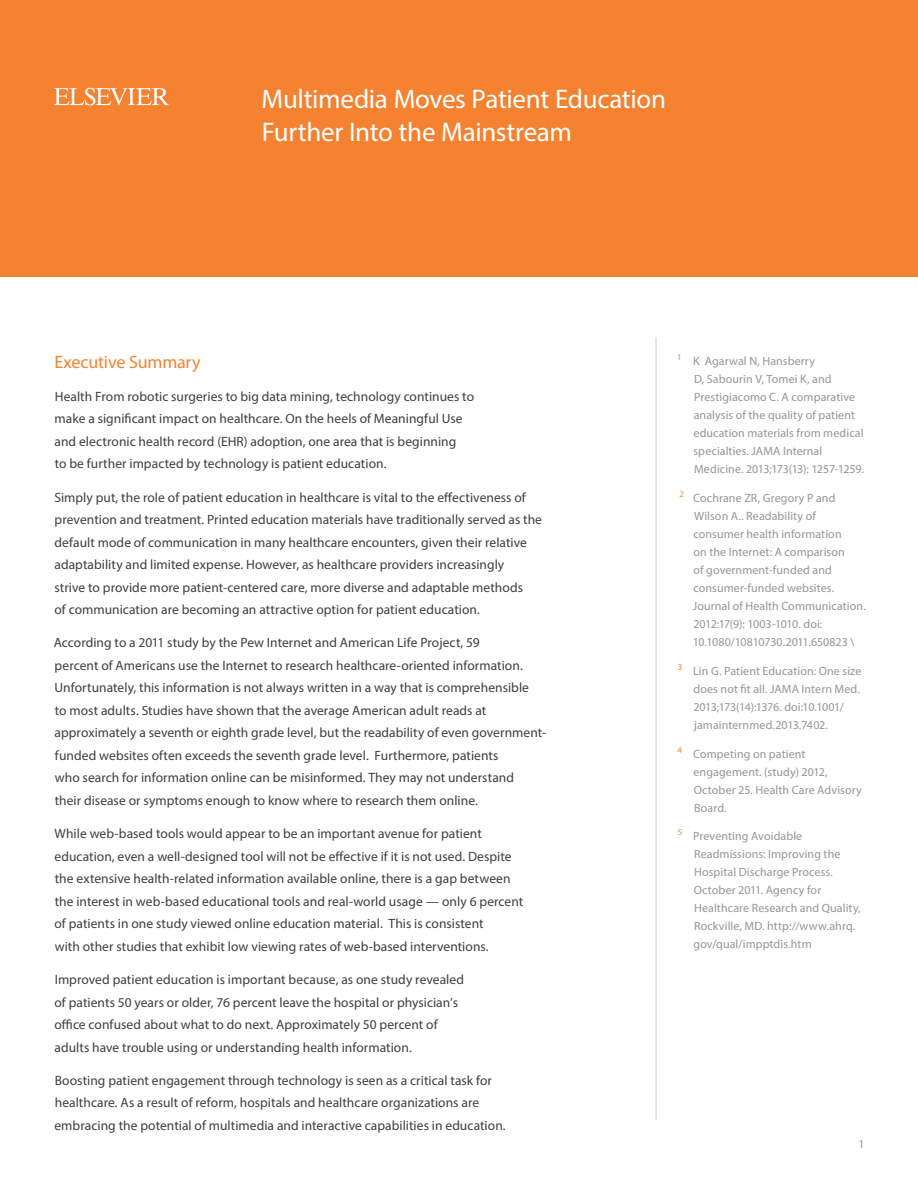
<style>
.page{position:relative;width:918px;height:1188px;background:#fff}
.page>*{position:absolute;margin:0;border:0;box-sizing:border-box;transform-origin:0 0}
.t1{font:27px/33px "Myriad Pro";letter-spacing:-.01em;color:#fff}
.Subhead{font:18px "Myriad Pro";letter-spacing:-.01em;color:#f48231}
.Body_Copy{font:13.5px/22.5px "Myriad Pro";letter-spacing:.005em;color:#3e3e3f}
.t2{font:12px/18px "Myriad Pro";letter-spacing:.005em;color:#939598}
</style>
<div class="page">
<hr style="left:655px;top:338px;width:2px;height:782px;background:#dcdddf">
<div style="left:0;top:0;width:918px;height:277px;background:#f48231"></div>
<svg style="left:54px;top:88px;width:115px;height:17px"></svg>
<p class="t1" style="left:262px;top:82px;width:406px">Multimedia Moves Patient Education<br>Further Into the Mainstream</p>
<p class="Subhead" style="left:54px;top:350px;width:148px">Executive Summary</p>
<p class="Body_Copy" style="left:55px;top:385px;width:421px">Health From robotic surgeries to big data mining, technology continues to make a significant impact on healthcare. On the heels of Meaningful Use and electronic health record (EHR) adoption, one area that is beginning<br>to be further impacted by technology is patient education.</p>
<p class="Body_Copy" style="left:54px;top:486px;width:489px">Simply put, the role of patient education in healthcare is vital to the effectiveness of prevention and treatment. Printed education materials have traditionally served as the default mode of communication in many healthcare encounters, given their relative adaptability and limited expense. However, as healthcare providers increasingly<br>strive to provide more patient-centered care, more diverse and adaptable methods<br>of communication are becoming an attractive option for patient education.</p>
<p class="Body_Copy" style="left:54px;top:631px;width:494px">According to a 2011 study by the Pew Internet and American Life Project, 59<br>percent of Americans use the Internet to research healthcare-oriented information.<br>Unfortunately, this information is not always written in a way that is comprehensible<br>to most adults. Studies have shown that the average American adult reads at approximately a seventh or eighth grade level, but the readability of even government&shy;funded websites often exceeds the seventh grade level. Furthermore, patients<br>who search for information online can be misinformed. They may not understand<br>their disease or symptoms enough to know where to research them online.</p>
<p class="Body_Copy" style="left:54px;top:822px;width:470px">While web-based tools would appear to be an important avenue for patient education, even a well-designed tool will not be effective if it is not used. Despite the extensive health-related information available online, there is a gap between the interest in web-based educational tools and real-world usage — only 6 percent of patients in one study viewed online education material. This is consistent<br>with other studies that exhibit low viewing rates of web-based interventions.</p>
<p class="Body_Copy" style="left:54px;top:968px;width:411px">Improved patient education is important because, as one study revealed of patients 50 years or older, 76 percent leave the hospital or physician’s office confused about what to do next. Approximately 50 percent of adults have trouble using or understanding health information.</p>
<p class="Body_Copy" style="left:54px;top:1069px;width:453px">Boosting patient engagement through technology is seen as a critical task for healthcare. As a result of reform, hospitals and healthcare organizations are embracing the potential of multimedia and interactive capabilities in education.</p>
<p class="t2" style="left:694px;top:352px;width:172px;text-indent:-16px"><sup>1</sup> K Agarwal N, Hansberry<br>D, Sabourin V, Tomei K, and<br>Prestigiacomo C. A comparative analysis of the quality of patient education materials from medical specialties. JAMA Internal<br>Medicine. 2013;173(13): 1257-1259.</p>
<p class="t2" style="left:693px;top:489px;width:175px;text-indent:-13px"><sup>2</sup> Cochrane ZR, Gregory P and<br>Wilson A.. Readability of consumer health information<br>on the Internet: A comparison<br>of government-funded and consumer-funded websites.<br>Journal of Health Communication.<br>2012:17(9): 1003-1010. doi:<br>10.1080/10810730.2011.650823 \</p>
<p class="t2" style="left:693px;top:662px;width:170px;text-indent:-16px"><sup>3</sup> Lin G. Patient Education: One size does not fit all. JAMA Intern Med.<br>2013;173(14):1376. doi:10.1001/ jamainternmed.2013.7402.</p>
<p class="t2" style="left:694px;top:744px;width:170px;text-indent:-16px"><sup>4</sup> Competing on patient engagement. (study) 2012,<br>October 25. Health Care Advisory<br>Board.</p>
<p class="t2" style="left:694px;top:827px;width:169px;text-indent:-16px"><sup>5</sup> Preventing Avoidable<br>Readmissions: Improving the<br>Hospital Discharge Process.<br>October 2011. Agency for<br>Healthcare Research and Quality,<br>Rockville, MD. http://www.ahrq. gov/qual/impptdis.htm</p>
<p class="t2" style="left:858px;top:1135px;width:8px">1</p>
</div>
